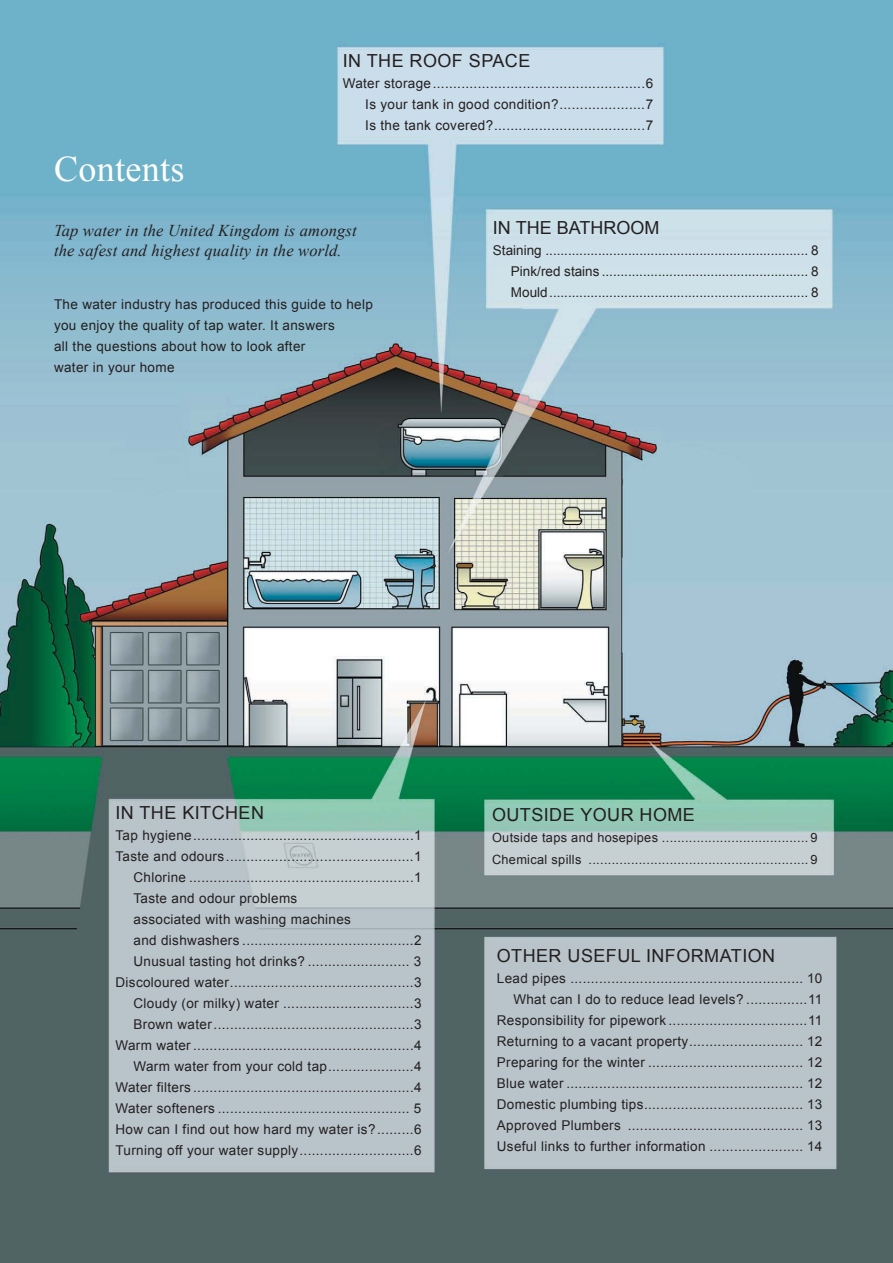
<style>
.page{position:relative;width:893px;height:1263px;background:#fff}
.page>*{position:absolute;margin:0;border:0;box-sizing:border-box;transform-origin:0 0}
.t1{font:36px "Times New Roman";letter-spacing:.01em;color:#fff}
.t2{font:18px "Arial";letter-spacing:.025em;color:#231f20}
.t3{font:18px "Arial";color:#231f20}
.t4{font:italic 16.5px/19.8px "Times New Roman";letter-spacing:.01em;color:#231f20}
.t5{font:13.5px/21px "Arial";letter-spacing:.025em;color:#231f20;text-align:justify}
.t6{font:12.75px/21px "Arial";letter-spacing:.025em;color:#231f20}
</style>
<div class="page">
<img style="left:0;top:0;width:893px;height:1263px">
<h1 class="t1" style="left:54px;top:148px;width:132px">Contents</h1>
<h2 class="t2" style="left:343px;top:51px;width:189px">IN THE ROOF SPACE</h2>
<p class="t5" style="left:365px;top:73px;width:289px;text-indent:-23px">Water storage ....................................................6<br>Is your tank in good condition? .....................7<br>Is the tank covered? .....................................7</p>
<p class="t4" style="left:54px;top:220px;width:304px">Tap water in the United Kingdom is amongst the safest and highest quality in the world.</p>
<p class="t5" style="left:54px;top:293px;width:320px;text-align:left">The water industry has produced this guide to help you enjoy the quality of tap water. It answers<br>all the questions about how to look after<br>water in your home</p>
<h2 class="t3" style="left:493px;top:217px;width:168px">IN THE BATHROOM</h2>
<p class="t5" style="left:511px;top:240px;width:309px;text-indent:-18px">Staining ...................................................................... 8<br>Pink/red stains ....................................................... 8<br>Mould ..................................................................... 8</p>
<h2 class="t2" style="left:116px;top:802px;width:150px">IN THE KITCHEN</h2>
<p class="t5" style="left:116px;top:825px;width:307px">Tap hygiene ......................................................1</p>
<p class="t5" style="left:116px;top:846px;width:307px">Taste and odours ..............................................1</p>
<p class="t5" style="left:133px;top:867px;width:289px">Chlorine .......................................................1</p>
<p class="t5" style="left:133px;top:888px;width:165px">Taste and odour problems</p>
<p class="t5" style="left:133px;top:909px;width:219px">associated with washing machines</p>
<p class="t5" style="left:133px;top:930px;width:290px">and dishwashers ..........................................2</p>
<p class="t5" style="left:133px;top:951px;width:289px">Unusual tasting hot drinks? ......................... 3</p>
<p class="t5" style="left:116px;top:972px;width:307px">Discoloured water .............................................3</p>
<p class="t5" style="left:133px;top:993px;width:289px">Cloudy (or milky) water ................................3</p>
<p class="t5" style="left:133px;top:1014px;width:289px">Brown water .................................................3</p>
<p class="t5" style="left:116px;top:1035px;width:307px">Warm water ......................................................4</p>
<p class="t5" style="left:133px;top:1056px;width:289px">Warm water from your cold tap .....................4</p>
<p class="t5" style="left:116px;top:1077px;width:307px">Water filters ......................................................4</p>
<p class="t5" style="left:116px;top:1098px;width:307px">Water softeners ............................................... 5</p>
<p class="t5" style="left:116px;top:1119px;width:307px">How can I find out how hard my water is? .........6</p>
<p class="t5" style="left:116px;top:1140px;width:307px">Turning off your water supply ............................6</p>
<h2 class="t2" style="left:492px;top:805px;width:204px">OUTSIDE YOUR HOME</h2>
<p class="t6" style="left:492px;top:827px;width:327px">Outside taps and hosepipes ...................................... 9<br>Chemical spills ......................................................... 9</p>
<h2 class="t2" style="left:497px;top:945px;width:280px">OTHER USEFUL INFORMATION</h2>
<p class="t5" style="left:497px;top:968px;width:327px;text-align:right">Lead pipes ......................................................... 10<br>What can I do to reduce lead levels? ...............11<br>Responsibility for pipework ..................................11<br>Returning to a vacant property ............................ 12<br>Preparing for the winter ...................................... 12<br>Blue water .......................................................... 12<br>Domestic plumbing tips ....................................... 13<br>Approved Plumbers ........................................... 13<br>Useful links to further information ....................... 14</p>
</div>
